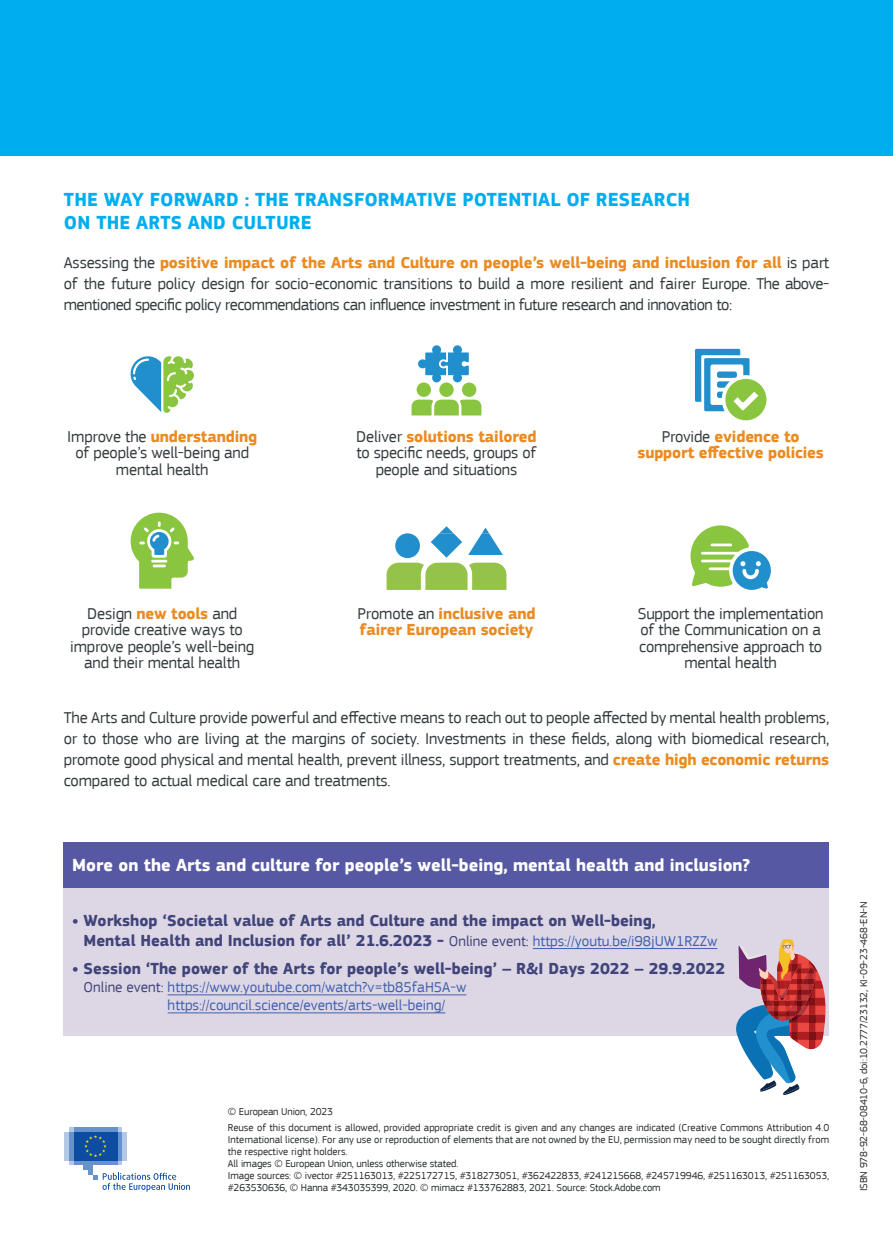
<style>
.page{position:relative;width:893px;height:1255px;background:#fff}
.page>*{position:absolute;margin:0;border:0;box-sizing:border-box;transform-origin:0 0}
.t1{font:700 19.5px/23.4px "EC Square Sans Pro";letter-spacing:.01em;color:#00aeef}
.t2{font:700 18px "EC Square Sans Pro";color:#fff}
.t3{font:16.5px/16.5px "EC Square Sans Pro";letter-spacing:-.01em;color:#343c3f;text-align:center}
.t4{font:700 16.5px/19.8px "EC Square Sans Pro";color:#40447a}
.t5{font:700 16.5px/16.5px "EC Square Sans Pro";letter-spacing:-.01em;color:#ea8b22}
.t6{font:15px/18px "EC Square Sans Pro";color:#4261ad}
.t7{font:10.5px/12px "EC Square Sans Pro";letter-spacing:-.01em;color:#292d2f}
.s1{font-weight:700;color:#ea8b22}
.s2{font-weight:400;color:#343c3f}
.s3{font-weight:400;font-size:15px}
.s4{font-weight:400;font-size:15px;color:#4261ad}
.s5{color:#40447a}
</style>
<div class="page">
<div style="left:64px;top:887px;width:765px;height:148px;background:#ddd7e5"></div>
<hr style="left:533px;top:948px;width:184px;height:1px;background:#4261ad">
<hr style="left:168px;top:994px;width:298px;height:1px;background:#4261ad">
<hr style="left:168px;top:1012px;width:277px;height:1px;background:#4261ad">
<svg style="left:69px;top:1160px;width:53px;height:5px"></svg>
<svg style="left:69px;top:1127px;width:53px;height:4px"></svg>
<div style="left:74px;top:1126px;width:43px;height:5px;background:#6892cc"></div>
<div style="left:74px;top:1160px;width:43px;height:5px;background:#6892cc"></div>
<div style="left:117px;top:1131px;width:5px;height:29px;background:#6892cc"></div>
<div style="left:122px;top:1131px;width:5px;height:29px;background:#b3c8e5"></div>
<div style="left:69px;top:1131px;width:5px;height:29px;background:#6892cc"></div>
<div style="left:64px;top:1131px;width:5px;height:29px;background:#b3c8e5"></div>
<div style="left:83px;top:1160px;width:10px;height:10px;background:#6892cc"></div>
<div style="left:88px;top:1160px;width:5px;height:14px;background:#6892cc"></div>
<div style="left:74px;top:1131px;width:43px;height:29px;background:#0d4da1"></div>
<svg style="left:84px;top:1135px;width:23px;height:22px"></svg>
<svg style="left:93px;top:1172px;width:97px;height:19px"></svg>
<div style="left:64px;top:841px;width:765px;height:46px;background:#5758a3"></div>
<svg style="left:130px;top:356px;width:64px;height:57px"></svg>
<svg style="left:412px;top:345px;width:69px;height:70px"></svg>
<svg style="left:695px;top:349px;width:71px;height:71px"></svg>
<svg style="left:130px;top:512px;width:64px;height:76px"></svg>
<svg style="left:690px;top:525px;width:81px;height:65px"></svg>
<svg style="left:387px;top:526px;width:119px;height:64px"></svg>
<div style="left:0;top:0;width:893px;height:156px;background:#00aeef"></div>
<svg style="left:734px;top:939px;width:92px;height:156px"></svg>
<p class="t1" style="left:64px;top:189px;width:628px">THE WAY FORWARD : THE TRANSFORMATIVE POTENTIAL OF RESEARCH<br>ON THE ARTS AND CULTURE</p>
<p class="t3" style="left:64px;top:252px;width:767px;line-height:21px;text-align:justify">Assessing the <span class="s1">positive impact of the Arts and Culture on people’s well-being and inclusion for all</span> is part of the future policy design for socio-economic transitions to build a more resilient and fairer Europe. The above&shy;mentioned specific policy recommendations can influence investment in future research and innovation to:</p>
<p class="t3" style="left:67px;top:428px;width:192px">Improve the <span class="s1">understanding </span>of people’s well-being and mental health</p>
<p class="t3" style="left:356px;top:428px;width:182px">Deliver <span class="s1">solutions tailored </span>to specific needs, groups of people and situations</p>
<p class="t5" style="left:637px;top:428px;width:188px;text-align:center"><span class="s2">Provide</span> evidence to support effective policies</p>
<p class="t3" style="left:70px;top:605px;width:186px">Design <span class="s1">new tools</span> and provide creative ways to improve people’s well-being and their mental health</p>
<p class="t5" style="left:357px;top:605px;width:180px"><span class="s2">Promote an</span> inclusive and fairer European society</p>
<p class="t3" style="left:638px;top:605px;width:187px">Support the implementation of the Communication on a comprehensive approach to mental health</p>
<p class="t3" style="left:64px;top:707px;width:767px;line-height:21px;text-align:justify">The Arts and Culture provide powerful and effective means to reach out to people affected by mental health problems, or to those who are living at the margins of society. Investments in these fields, along with biomedical research, promote good physical and mental health, prevent illness, support treatments, and <span class="s1">create high economic returns </span>compared to actual medical care and treatments.</p>
<p class="t2" style="left:72px;top:854px;width:680px">More on the Arts and culture for people’s well-being, mental health and inclusion?</p>
<p class="t4" style="left:84px;top:910px;width:635px;text-indent:-11px">• Workshop ‘Societal value of Arts and Culture and the impact on Well-being,<br>Mental Health and Inclusion for all’ 21.6.2023 - <span class="s3">Online event:</span> <span class="s4">https://youtu.be/i98jUW1RZZw</span></p>
<p class="t4" style="left:72px;top:959px;width:654px">• Session ‘The power of the Arts for people’s well-being’ – R&amp;I Days 2022 – 29.9.2022</p>
<p class="t6" style="left:168px;top:977px;width:300px;text-indent:-84px"><span class="s5">Online event:</span> https://www.youtube.com/watch?v=tb85faH5A-w https://council.science/events/arts-well-being/</p>
<p class="t7" style="left:228px;top:1103px;width:603px;line-height:16.2px">© European Union, 2023<br>Reuse of this document is allowed, provided appropriate credit is given and any changes are indicated (Creative Commons Attribution 4.0</p>
<p class="t7" style="left:228px;top:1133px;width:603px">International license). For any use or reproduction of elements that are not owned by the EU, permission may need to be sought directly from the respective right holders.<br>All images © European Union, unless otherwise stated.<br>Image sources: © ivector #251163013, #225172715, #318273051, #362422833, #241215668, #245719946, #251163013, #251163053, #263530636, © Hanna #343035399, 2020. © mimacz #133762883, 2021. Source: Stock.Adobe.com</p>
<p class="t7" style="left:858px;top:1191px;width:291px;rotate:-90deg">ISBN 978-92-68-08410-6, doi:10.2777/23132, KI-09-23-468-EN-N</p>
</div>
